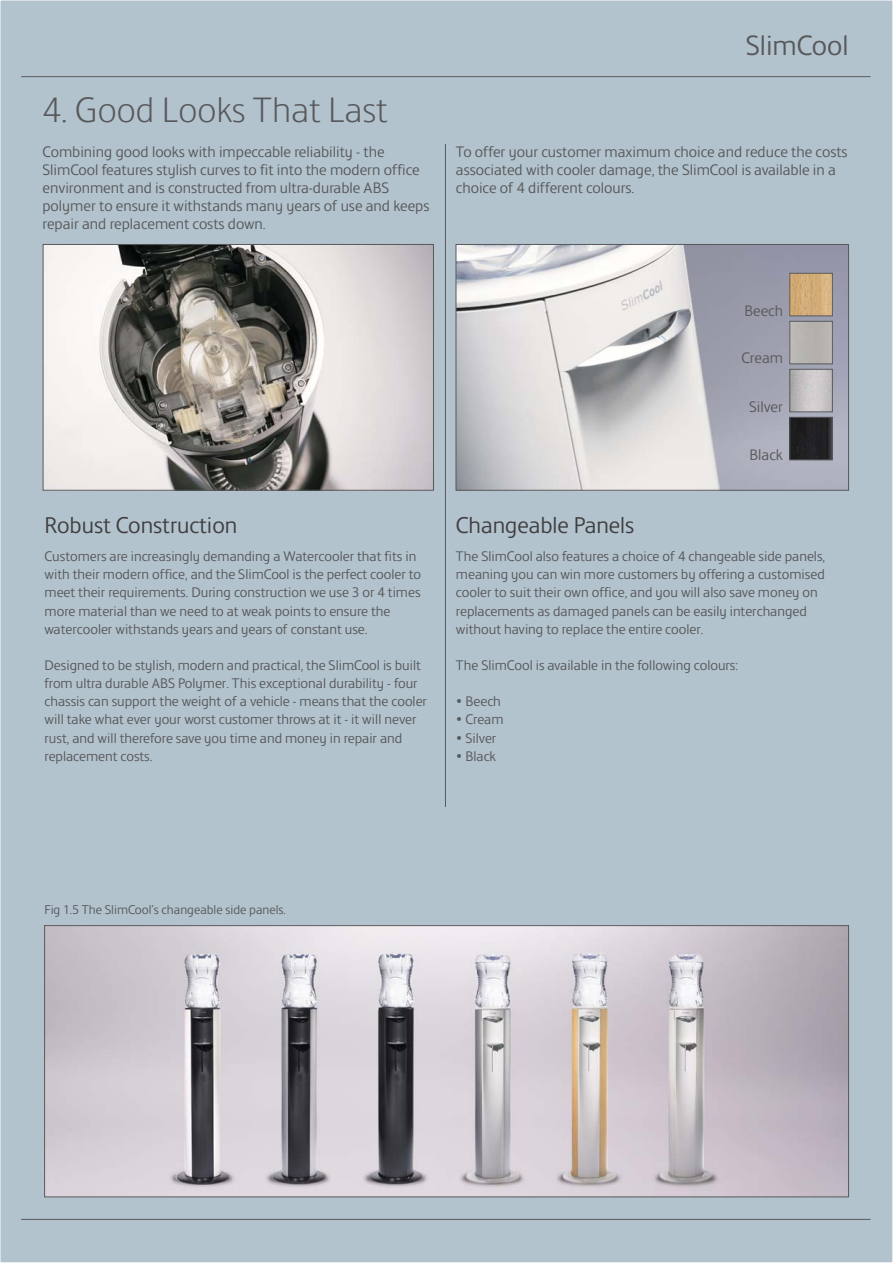
<style>
.page{position:relative;width:894px;height:1263px;background:#fff}
.page>*{position:absolute;margin:0;border:0;box-sizing:border-box;transform-origin:0 0}
.t1{font:300 42px "Post Office Sans";color:#58595b}
.t2{font:33px "Post Office Sans";color:#58595b}
.t3{font:27px "Post Office Sans";color:#403f41}
.t4{font:18px/18px "Post Office Sans";color:#58595b}
.t5{font:16.5px/18.1px "Post Office Sans";color:#58595b}
.t6{font:15px "Post Office Sans";color:#58595b}
</style>
<div class="page">
<div style="left:0;top:0;width:893px;height:1263px;background:#b3c3cd;border:1px solid #fff"></div>
<hr style="left:21px;top:76px;width:850px;height:1px;background:#58595b">
<hr style="left:21px;top:1219px;width:850px;height:1px;background:#58595b">
<img style="left:458px;top:246px;width:389px;height:243px">
<div style="left:456px;top:244px;width:393px;height:247px;border:1px solid #58595b"></div>
<img style="left:46px;top:927px;width:801px;height:268px">
<hr style="left:445px;top:144px;width:1px;height:663px;background:#58595b">
<img style="left:45px;top:246px;width:387px;height:243px">
<div style="left:43px;top:244px;width:391px;height:247px;border:1px solid #58595b"></div>
<img style="left:791px;top:275px;width:40px;height:39px">
<div style="left:789px;top:273px;width:44px;height:43px;border:1px solid #58595b"></div>
<div style="left:791px;top:323px;width:40px;height:39px;background:#b6b3af"></div>
<div style="left:789px;top:321px;width:44px;height:43px;border:1px solid #58595b"></div>
<img style="left:791px;top:371px;width:40px;height:39px">
<div style="left:789px;top:369px;width:44px;height:43px;border:1px solid #58595b"></div>
<img style="left:791px;top:419px;width:40px;height:39px">
<div style="left:789px;top:417px;width:44px;height:43px;border:1px solid #58595b"></div>
<p class="t1" style="left:43px;top:83px;width:346px">4. Good Looks That Last</p>
<p class="t4" style="left:43px;top:144px;width:388px">Combining good looks with impeccable reliability - the SlimCool features stylish curves to fit into the modern office environment and is constructed from ultra-durable ABS polymer to ensure it withstands many years of use and keeps repair and replacement costs down.</p>
<p class="t2" style="left:746px;top:35px;width:104px">SlimCool</p>
<p class="t4" style="left:456px;top:144px;width:393px">To offer your customer maximum choice and reduce the costs associated with cooler damage, the SlimCool is available in a choice of 4 different colours.</p>
<p class="t3" style="left:45px;top:517px;width:194px">Robust Construction</p>
<p class="t5" style="left:45px;top:549px;width:378px">Customers are increasingly demanding a Watercooler that fits in with their modern office, and the SlimCool is the perfect cooler to meet their requirements. During construction we use 3 or 4 times more material than we need to at weak points to ensure the watercooler withstands years and years of constant use.</p>
<p class="t5" style="left:45px;top:658px;width:384px">Designed to be stylish, modern and practical, the SlimCool is built from ultra durable ABS Polymer. This exceptional durability - four chassis can support the weight of a vehicle - means that the cooler will take what ever your worst customer throws at it - it will never rust, and will therefore save you time and money in repair and replacement costs.</p>
<p class="t4" style="left:744px;top:303px;width:40px">Beech</p>
<p class="t4" style="left:742px;top:350px;width:43px">Cream</p>
<p class="t4" style="left:749px;top:399px;width:35px">Silver</p>
<p class="t4" style="left:750px;top:447px;width:35px">Black</p>
<p class="t3" style="left:456px;top:517px;width:180px">Changeable Panels</p>
<p class="t5" style="left:456px;top:549px;width:371px">The SlimCool also features a choice of 4 changeable side panels, meaning you can win more customers by offering a customised cooler to suit their own office, and you will also save money on replacements as damaged panels can be easily interchanged without having to replace the entire cooler.</p>
<p class="t5" style="left:456px;top:658px;width:284px">The SlimCool is available in the following colours:</p>
<p class="t5" style="left:456px;top:694px;width:46px">• Beech</p>
<p class="t5" style="left:456px;top:712px;width:49px">• Cream</p>
<p class="t5" style="left:456px;top:730px;width:42px">• Silver</p>
<p class="t5" style="left:456px;top:748px;width:42px">• Black</p>
<p class="t6" style="left:45px;top:905px;width:243px">Fig 1.5 The SlimCool’s changeable side panels.</p>
</div>
